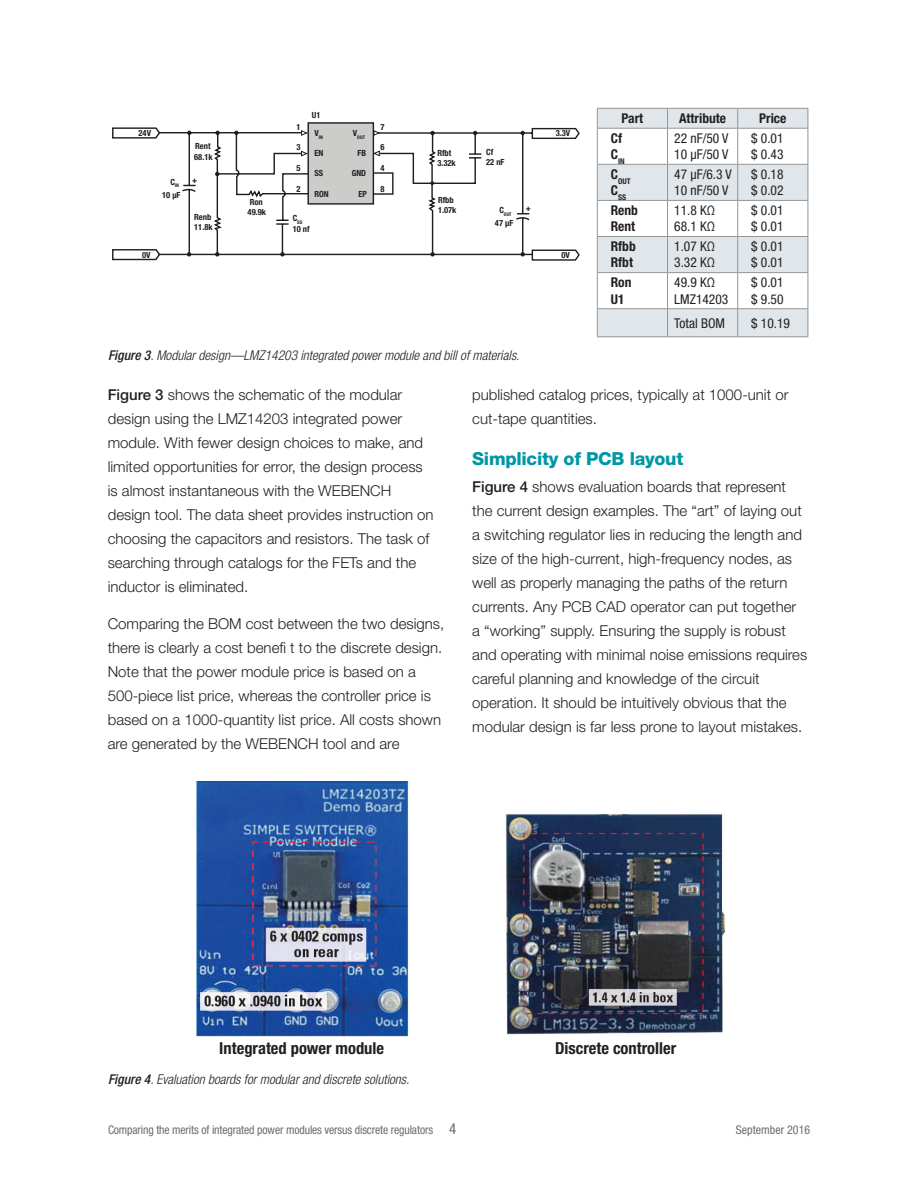
<style>
.page{position:relative;width:918px;height:1188px;background:#fff}
.page>*{position:absolute;margin:0;border:0;box-sizing:border-box;transform-origin:0 0}
.t1{font:800 18px "Helvetica Neue LT Std";letter-spacing:-.015em;color:#0097a4}
.t2{font:700 condensed 16.5px "Helvetica Neue LT Std";color:#231f20}
.t3{font:300 15px/24px "Helvetica Neue LT Std";color:#231f20}
.t4{font:condensed 13.5px/16.2px "Helvetica Neue LT Std";color:#231f20}
.t5{font:italic 300 condensed 13.5px "Helvetica Neue LT Std";color:#231f20}
.t6{font:700 condensed 13.5px/16.2px "Helvetica Neue LT Std";color:#231f20}
.t7{font:condensed 12px "Helvetica Neue LT Std";letter-spacing:-.01em;color:#6c6d70}
.t8{font:700 condensed 8.55px/10.2px "Helvetica Neue LT Std";color:#201d1e}
.t9{font:700 condensed 8.55px "Helvetica Neue LT Std";color:#231f20}
.t10{font:700 condensed 7.8px/16.2px "Helvetica Neue LT Std";color:#231f20}
.t11{font:700 condensed 4.95px "Helvetica Neue LT Std";color:#201d1e}
.t12{font:700 condensed 4.95px "Helvetica Neue LT Std";color:#231f20}
.s1{font-weight:500}
.s2{font-size:15px}
</style>
<div class="page">
<svg style="left:112px;top:122px;width:468px;height:139px"></svg>
<svg style="left:187px;top:131px;width:5px;height:4px"></svg>
<svg style="left:215px;top:131px;width:5px;height:4px"></svg>
<svg style="left:215px;top:172px;width:4px;height:4px"></svg>
<svg style="left:215px;top:252px;width:4px;height:5px"></svg>
<svg style="left:280px;top:252px;width:5px;height:5px"></svg>
<svg style="left:430px;top:252px;width:5px;height:5px"></svg>
<svg style="left:430px;top:131px;width:5px;height:4px"></svg>
<svg style="left:473px;top:131px;width:4px;height:4px"></svg>
<svg style="left:520px;top:131px;width:5px;height:4px"></svg>
<svg style="left:521px;top:252px;width:4px;height:5px"></svg>
<svg style="left:187px;top:252px;width:4px;height:5px"></svg>
<svg style="left:234px;top:131px;width:5px;height:4px"></svg>
<svg style="left:430px;top:181px;width:4px;height:4px"></svg>
<div style="left:373px;top:172px;width:21px;height:23px;border:1px solid #201d1e"></div>
<svg style="left:301px;top:130px;width:80px;height:27px;background:#c7c7c6"></svg>
<hr style="left:597px;top:108px;width:71px;height:1px;background:#939598">
<hr style="left:668px;top:108px;width:70px;height:1px;background:#939598">
<hr style="left:738px;top:108px;width:70px;height:1px;background:#939598">
<svg style="left:597px;top:109px;width:212px;height:227px"></svg>
<hr style="left:597px;top:336px;width:71px;height:1px;background:#939598">
<hr style="left:668px;top:336px;width:70px;height:1px;background:#939598">
<hr style="left:738px;top:336px;width:70px;height:1px;background:#939598">
<hr style="left:597px;top:128px;width:71px;height:1px;background:#939598">
<hr style="left:597px;top:129px;width:1px;height:35px;background:#939598">
<hr style="left:668px;top:128px;width:70px;height:1px;background:#939598">
<hr style="left:667px;top:129px;width:1px;height:35px;background:#939598">
<hr style="left:737px;top:129px;width:1px;height:35px;background:#939598">
<hr style="left:597px;top:164px;width:71px;height:1px;background:#939598">
<hr style="left:597px;top:165px;width:1px;height:35px;background:#939598">
<hr style="left:668px;top:164px;width:70px;height:1px;background:#939598">
<hr style="left:667px;top:165px;width:1px;height:35px;background:#939598">
<hr style="left:737px;top:165px;width:1px;height:35px;background:#939598">
<hr style="left:597px;top:200px;width:71px;height:1px;background:#939598">
<hr style="left:597px;top:201px;width:1px;height:35px;background:#939598">
<hr style="left:668px;top:200px;width:70px;height:1px;background:#939598">
<hr style="left:667px;top:201px;width:1px;height:35px;background:#939598">
<hr style="left:737px;top:201px;width:1px;height:35px;background:#939598">
<hr style="left:597px;top:236px;width:71px;height:1px;background:#939598">
<hr style="left:668px;top:236px;width:70px;height:1px;background:#939598">
<hr style="left:597px;top:272px;width:71px;height:1px;background:#939598">
<hr style="left:597px;top:273px;width:1px;height:35px;background:#939598">
<hr style="left:668px;top:272px;width:70px;height:1px;background:#939598">
<hr style="left:667px;top:273px;width:1px;height:35px;background:#939598">
<hr style="left:737px;top:273px;width:1px;height:35px;background:#939598">
<hr style="left:597px;top:308px;width:71px;height:1px;background:#939598">
<hr style="left:668px;top:308px;width:70px;height:1px;background:#939598">
<img style="left:196px;top:781px;width:530px;height:256px">
<p class="t8" style="left:139px;top:128px;width:14px">24V</p>
<p class="t8" style="left:194px;top:141px;width:20px">Rent<br>68.1k</p>
<p class="t11" style="left:170px;top:183px;width:10px"><sup>C</sup>IN</p>
<p class="t8" style="left:192px;top:174px;width:7px">+</p>
<p class="t8" style="left:162px;top:189px;width:20px">10 µF</p>
<p class="t8" style="left:194px;top:212px;width:20px">Renb<br>11.8k</p>
<p class="t8" style="left:248px;top:197px;width:20px">Ron<br>49.9k</p>
<p class="t8" style="left:296px;top:122px;width:6px">1</p>
<p class="t8" style="left:296px;top:142px;width:6px">3</p>
<p class="t8" style="left:296px;top:163px;width:6px">5</p>
<p class="t8" style="left:296px;top:183px;width:6px">2</p>
<p class="t8" style="left:312px;top:109px;width:10px">U1</p>
<p class="t9" style="left:314px;top:148px;width:10px">EN</p>
<p class="t9" style="left:358px;top:148px;width:10px">FB</p>
<p class="t9" style="left:359px;top:188px;width:10px">EP</p>
<p class="t12" style="left:353px;top:135px;width:14px"><sup>V</sup>OUT</p>
<p class="t12" style="left:314px;top:135px;width:10px"><sup>V</sup>IN</p>
<p class="t9" style="left:314px;top:168px;width:10px">SS</p>
<p class="t9" style="left:352px;top:168px;width:16px">GND</p>
<p class="t9" style="left:314px;top:188px;width:16px">RON</p>
<p class="t11" style="left:293px;top:219px;width:11px"><sup>C</sup>SS</p>
<p class="t8" style="left:293px;top:223px;width:18px">10 nf</p>
<p class="t8" style="left:380px;top:122px;width:6px">7</p>
<p class="t8" style="left:380px;top:142px;width:6px">6</p>
<p class="t8" style="left:380px;top:163px;width:6px">4</p>
<p class="t8" style="left:380px;top:183px;width:6px">8</p>
<p class="t8" style="left:437px;top:148px;width:20px">Rfbt<br>3.32k</p>
<p class="t8" style="left:486px;top:147px;width:20px">Cf<br>22 nF</p>
<p class="t8" style="left:438px;top:194px;width:20px">Rfbb<br>1.07k</p>
<p class="t11" style="left:499px;top:211px;width:14px"><sup>C</sup>OUT</p>
<p class="t8" style="left:495px;top:218px;width:20px">47 µF</p>
<p class="t8" style="left:526px;top:202px;width:7px">+</p>
<p class="t8" style="left:556px;top:128px;width:16px">3.3V</p>
<p class="t8" style="left:142px;top:249px;width:10px">0V</p>
<p class="t8" style="left:561px;top:250px;width:10px">0V</p>
<p class="t5" style="left:108px;top:348px;width:413px"><span class="s1">Figure 3</span>. Modular design—LMZ14203 integrated power module and bill of materials.</p>
<p class="t6" style="left:622px;top:110px;width:23px">Part</p>
<p class="t6" style="left:679px;top:110px;width:48px">Attribute</p>
<p class="t6" style="left:759px;top:110px;width:29px">Price</p>
<p class="t6" style="left:611px;top:130px;width:13px">Cf</p>
<p class="t10" style="left:611px;top:153px;width:15px"><sup>C</sup>IN</p>
<p class="t4" style="left:674px;top:130px;width:56px">22 nF/50 V<br>10 μF/50 V</p>
<p class="t4" style="left:751px;top:130px;width:34px">$ 0.01 $ 0.43</p>
<p class="t10" style="left:611px;top:173px;width:21px"><sup>C</sup>OUT<br><sup>C</sup>SS</p>
<p class="t4" style="left:674px;top:166px;width:59px">47 μF/6.3 V<br>10 nF/50 V</p>
<p class="t4" style="left:751px;top:166px;width:34px">$ 0.18 $ 0.02</p>
<p class="t6" style="left:611px;top:202px;width:29px">Renb<br>Rent</p>
<p class="t4" style="left:674px;top:202px;width:42px">11.8 KΩ<br>68.1 KΩ</p>
<p class="t4" style="left:751px;top:202px;width:34px">$ 0.01 $ 0.01</p>
<p class="t6" style="left:611px;top:238px;width:27px">Rfbb<br>Rfbt</p>
<p class="t4" style="left:674px;top:238px;width:42px">1.07 KΩ<br>3.32 KΩ</p>
<p class="t4" style="left:751px;top:238px;width:34px">$ 0.01 $ 0.01</p>
<p class="t6" style="left:611px;top:274px;width:22px">Ron<br>U1</p>
<p class="t4" style="left:674px;top:274px;width:56px">49.9 KΩ<br>LMZ14203</p>
<p class="t4" style="left:751px;top:274px;width:34px">$ 0.01 $ 9.50</p>
<p class="t4" style="left:674px;top:315px;width:52px">Total BOM</p>
<p class="t4" style="left:751px;top:315px;width:40px">$ 10.19</p>
<p class="t3" style="left:108px;top:382px;width:327px"><span class="s1">Figure 3</span> shows the schematic of the modular design using the LMZ14203 integrated power module. With fewer design choices to make, and limited opportunities for error, the design process is almost instantaneous with the WEBENCH design tool. The data sheet provides instruction on choosing the capacitors and resistors. The task of searching through catalogs for the FETs and the inductor is eliminated.</p>
<p class="t3" style="left:108px;top:611px;width:338px">Comparing the BOM cost between the two designs, there is clearly a cost benefi t to the discrete design.<br>Note that the power module price is based on a 500-piece list price, whereas the controller price is based on a 1000-quantity list price. All costs shown are generated by the WEBENCH tool and are</p>
<p class="t3" style="left:472px;top:382px;width:318px">published catalog prices, typically at 1000-unit or cut-tape quantities.</p>
<p class="t1" style="left:472px;top:447px;width:213px">Simplicity of PCB layout</p>
<p class="t3" style="left:472px;top:474px;width:337px"><span class="s1">Figure 4</span> shows evaluation boards that represent the current design examples. The “art” of laying out a switching regulator lies in reducing the length and size of the high-current, high-frequency nodes, as well as properly managing the paths of the return currents. Any PCB CAD operator can put together a “working” supply. Ensuring the supply is robust and operating with minimal noise emissions requires careful planning and knowledge of the circuit operation. It should be intuitively obvious that the modular design is far less prone to layout mistakes.</p>
<p class="t2" style="left:219px;top:1038px;width:166px">Integrated power module</p>
<p class="t2" style="left:555px;top:1038px;width:123px">Discrete controller</p>
<p class="t5" style="left:108px;top:1072px;width:303px"><span class="s1">Figure 4</span>. Evaluation boards for modular and discrete solutions.</p>
<p class="t7" style="left:108px;top:1123px;width:350px">Comparing the merits of integrated power modules versus discrete regulators <span class="s2">4</span></p>
<p class="t7" style="left:736px;top:1123px;width:76px">September 2016</p>
</div>
